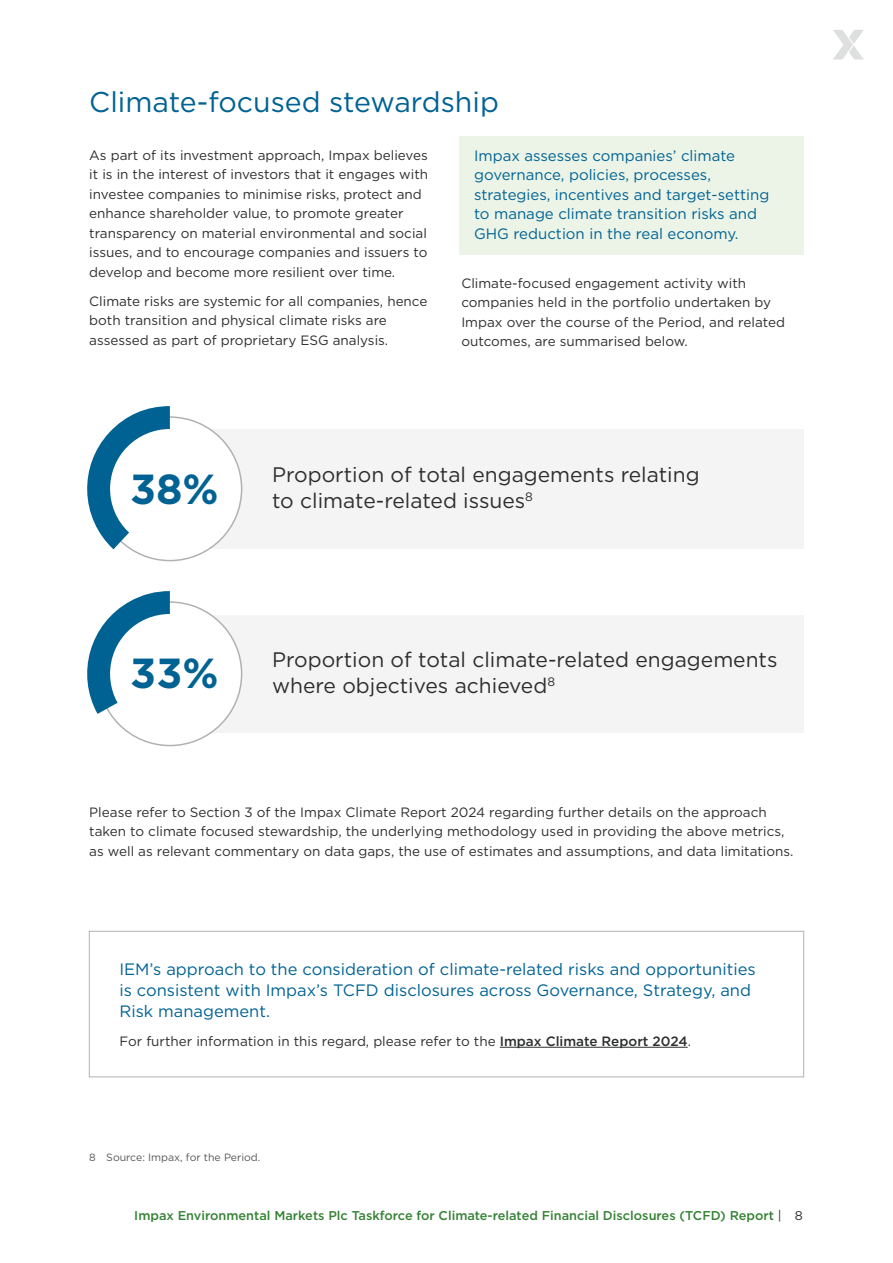
<style>
.page{position:relative;width:893px;height:1263px;background:#fff}
.page>*{position:absolute;margin:0;border:0;box-sizing:border-box;transform-origin:0 0}
.t1{font:700 42px "Gotham";color:#006293}
.t2{font:28.5px "Gotham";color:#006293}
.t3{font:21px/25.5px "Gotham";color:#2d2e2e}
.t4{font:16.5px/21px "Gotham";color:#006293}
.t5{font:15px/19.5px "Gotham";color:#006293}
.t6{font:13.5px/19.5px "Gotham";color:#2d2e2e}
.t7{font:500 12.75px "Gotham";color:#358234}
.t8{font:10.5px "Gotham";color:#565758}
.s1{font-weight:500}
.s2{font-weight:400;color:#2d2e2e}
</style>
<div class="page">
<div style="left:170px;top:429px;width:634px;height:119px;background:#f5f4f4"></div>
<div style="left:170px;top:615px;width:634px;height:117px;background:#f5f4f4"></div>
<svg style="left:833px;top:30px;width:31px;height:30px"></svg>
<div style="left:459px;top:136px;width:345px;height:119px;background:#ebf4e6"></div>
<hr style="left:500px;top:1047px;width:188px;height:1px;background:#2d2e2e">
<div style="left:89px;top:931px;width:715px;height:146px;border:1px solid #b2b1b1"></div>
<div style="left:98px;top:417px;width:144px;height:144px;background:#fff;border-radius:50%"></div>
<svg style="left:87px;top:406px;width:83px;height:143px"></svg>
<div style="left:110px;top:429px;width:120px;height:120px;background:#fff;border-radius:50%"></div>
<div style="left:98px;top:602px;width:144px;height:143px;background:#fff;border-radius:50%"></div>
<svg style="left:87px;top:591px;width:83px;height:123px"></svg>
<div style="left:110px;top:614px;width:120px;height:120px;background:#fff;border-radius:50%"></div>
<h2 class="t2" style="left:89px;top:84px;width:411px">Climate-focused stewardship</h2>
<p class="t6" style="left:89px;top:145px;width:340px">As part of its investment approach, Impax believes it is in the interest of investors that it engages with investee companies to minimise risks, protect and enhance shareholder value, to promote greater transparency on material environmental and social issues, and to encourage companies and issuers to develop and become more resilient over time.</p>
<p class="t6" style="left:89px;top:291px;width:340px">Climate risks are systemic for all companies, hence both transition and physical climate risks are assessed as part of proprietary ESG analysis.</p>
<p class="t5" style="left:474px;top:145px;width:297px">Impax assesses companies’ climate governance, policies, processes, strategies, incentives and target-setting to manage climate transition risks and GHG reduction in the real economy.</p>
<p class="t6" style="left:461px;top:273px;width:325px">Climate-focused engagement activity with companies held in the portfolio undertaken by Impax over the course of the Period, and related outcomes, are summarised below.</p>
<h1 class="t1" style="left:130px;top:461px;width:90px">38%</h1>
<h3 class="t3" style="left:272px;top:462px;width:429px">Proportion of total engagements relating to climate-related issues<sup>8</sup></h3>
<h1 class="t1" style="left:130px;top:646px;width:90px">33%</h1>
<h3 class="t3" style="left:272px;top:647px;width:507px">Proportion of total climate-related engagements where objectives achieved<sup>8</sup></h3>
<p class="t6" style="left:89px;top:802px;width:706px">Please refer to Section 3 of the Impax Climate Report 2024 regarding further details on the approach taken to climate focused stewardship, the underlying methodology used in providing the above metrics, as well as relevant commentary on data gaps, the use of estimates and assumptions, and data limitations.</p>
<p class="t4" style="left:119px;top:958px;width:638px">IEM’s approach to the consideration of climate-related risks and opportunities is consistent with Impax’s TCFD disclosures across Governance, Strategy, and<br>Risk management.</p>
<p class="t6" style="left:119px;top:1031px;width:573px">For further information in this regard, please refer to the <span class="s1">Impax Climate Report 2024</span>.</p>
<p class="t8" style="left:89px;top:1150px;width:173px">8 Source: Impax, for the Period.</p>
<p class="t7" style="left:134px;top:1207px;width:670px">Impax Environmental Markets Plc Taskforce for Climate-related Financial Disclosures (TCFD) Report <span class="s2">| 8</span></p>
</div>
